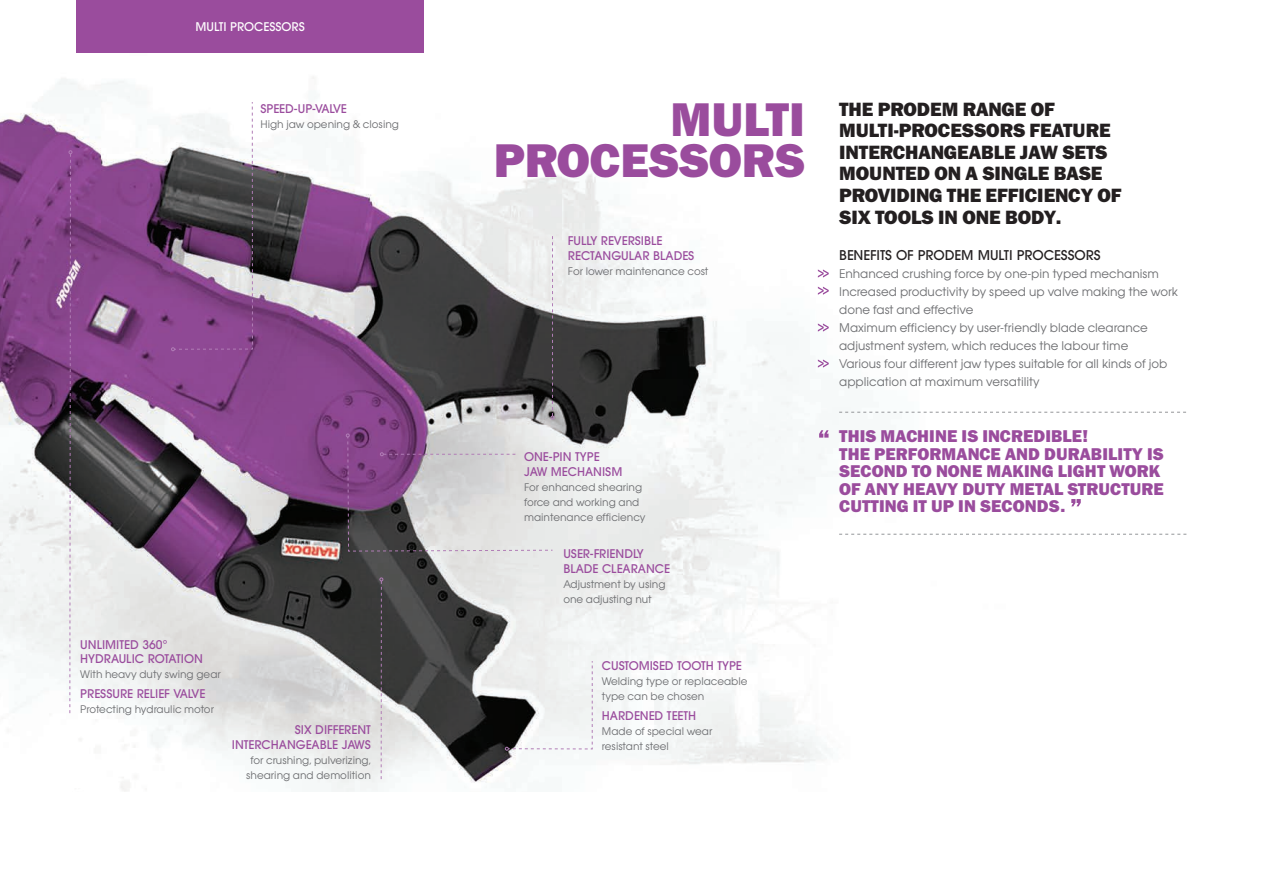
<style>
.page{position:relative;width:1263px;height:893px;background:#fff}
.page>*{position:absolute;margin:0;border:0;box-sizing:border-box;transform-origin:0 0}
.t1{font:800 44.25px/41.5px "Franklin SB";color:#9a4c9d;text-align:right}
.t2{font:800 18px/21.6px "Franklin SB";color:#231f20}
.t3{font:800 15.9px/17.4px "Franklin SB";letter-spacing:.01em;color:#9a4c9d}
.t4{font:500 13.5px "Avant Garde SB";color:#231f20}
.t5{font:12px/18px "Avant Garde SB";color:#6c6d70}
.t6{font:500 12px/15px "Avant Garde SB";color:#9a4c9d}
.t7{font:500 12px "Avant Garde SB";color:#fff}
.t8{font:10.5px/15px "Avant Garde SB";color:#6c6d70}
</style>
<div class="page">
<img style="left:0;top:0;width:1187px;height:791px">
<div style="left:77px;top:0;width:347px;height:53px;background:#9a4c9d"></div>
<svg style="left:505px;top:660px;width:88px;height:91px"></svg>
<svg style="left:69px;top:150px;width:3px;height:564px"></svg>
<svg style="left:379px;top:578px;width:4px;height:201px"></svg>
<svg style="left:171px;top:101px;width:82px;height:250px"></svg>
<svg style="left:818px;top:269px;width:11px;height:9px"></svg>
<svg style="left:818px;top:323px;width:11px;height:9px"></svg>
<svg style="left:818px;top:359px;width:11px;height:9px"></svg>
<svg style="left:818px;top:287px;width:11px;height:8px"></svg>
<svg style="left:839px;top:534px;width:347px;height:1px"></svg>
<svg style="left:839px;top:412px;width:347px;height:1px"></svg>
<svg style="left:1071px;top:499px;width:10px;height:7px"></svg>
<svg style="left:819px;top:430px;width:9px;height:8px"></svg>
<svg style="left:551px;top:236px;width:3px;height:183px"></svg>
<svg style="left:346px;top:434px;width:207px;height:118px;background:#b3a5b3"></svg>
<p class="t7" style="left:195px;top:19px;width:111px">MULTI PROCESSORS</p>
<p class="t6" style="left:260px;top:101px;width:88px">SPEED-UP-VALVE</p>
<p class="t8" style="left:260px;top:116px;width:140px">High jaw opening &amp; closing</p>
<p class="t6" style="left:80px;top:637px;width:124px;line-height:14.4px">UNLIMITED 360°<br>HYDRAULIC ROTATION</p>
<p class="t8" style="left:80px;top:667px;width:142px">With heavy duty swing gear</p>
<p class="t6" style="left:80px;top:686px;width:126px">PRESSURE RELIEF VALVE</p>
<p class="t8" style="left:80px;top:702px;width:135px">Protecting hydraulic motor</p>
<p class="t6" style="left:232px;top:722px;width:141px;text-align:right">SIX DIFFERENT<br>INTERCHANGEABLE JAWS</p>
<p class="t8" style="left:246px;top:753px;width:126px;text-align:center">for crushing, pulverizing, shearing and demolition</p>
<h1 class="t1" style="left:494px;top:99px;width:312px">MULTI<br>PROCESSORS</h1>
<h2 class="t2" style="left:839px;top:98px;width:284px">THE PRODEM RANGE OF<br>MULTI-PROCESSORS FEATURE<br>INTERCHANGEABLE JAW SETS<br>MOUNTED ON A SINGLE BASE<br>PROVIDING THE EFFICIENCY OF<br>SIX TOOLS IN ONE BODY.</h2>
<p class="t4" style="left:839px;top:247px;width:263px">BENEFITS OF PRODEM MULTI PROCESSORS</p>
<p class="t5" style="left:839px;top:264px;width:340px">Enhanced crushing force by one-pin typed mechanism Increased productivity by speed up valve making the work done fast and effective<br>Maximum efficiency by user-friendly blade clearance adjustment system, which reduces the labour time<br>Various four different jaw types suitable for all kinds of job application at maximum versatility</p>
<p class="t6" style="left:568px;top:233px;width:128px">FULLY REVERSIBLE<br>RECTANGULAR BLADES</p>
<p class="t8" style="left:568px;top:264px;width:142px">For lower maintenance cost</p>
<p class="t6" style="left:524px;top:450px;width:100px">ONE-PIN TYPE<br>JAW MECHANISM</p>
<p class="t8" style="left:524px;top:480px;width:123px">For enhanced shearing force and working and maintenance efficiency</p>
<p class="t6" style="left:563px;top:547px;width:108px">USER-FRIENDLY<br>BLADE CLEARANCE</p>
<p class="t8" style="left:563px;top:577px;width:104px">Adjustment by using one adjusting nut</p>
<p class="t6" style="left:602px;top:658px;width:141px">CUSTOMISED TOOTH TYPE</p>
<p class="t8" style="left:602px;top:674px;width:147px">Welding type or replaceable type can be chosen</p>
<p class="t6" style="left:602px;top:709px;width:96px">HARDENED TEETH</p>
<p class="t8" style="left:602px;top:724px;width:112px">Made of special wear resistant steel</p>
<h3 class="t3" style="left:839px;top:428px;width:326px">THIS MACHINE IS INCREDIBLE!<br>THE PERFORMANCE AND DURABILITY IS<br>SECOND TO NONE MAKING LIGHT WORK<br>OF ANY HEAVY DUTY METAL STRUCTURE<br>CUTTING IT UP IN SECONDS.</h3>
</div>
